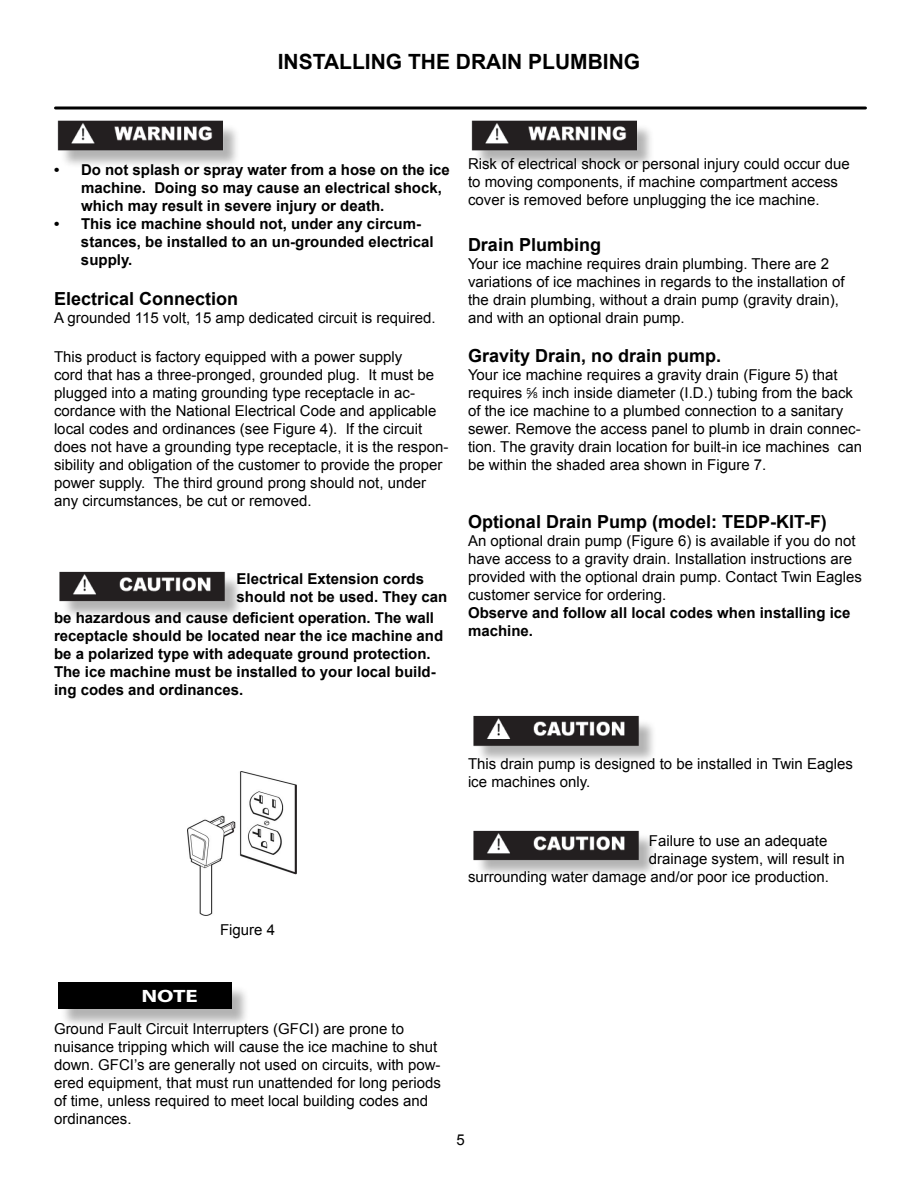
<style>
.page{position:relative;width:918px;height:1188px;background:#fff}
.page>*{position:absolute;margin:0;border:0;box-sizing:border-box;transform-origin:0 0}
.t1{font:700 21px "Arial";color:#000}
.t2{font:700 18px "Arial";color:#000}
.t3{font:700 18px "Myriad Pro";color:#fff;scale:1.28 1}
.t4{font:15px/18px "Arial";color:#000}
.t5{font:700 15px/18px "Arial";color:#000}
.s1{font-size:8.25px}
</style>
<div class="page">
<svg style="left:56px;top:106px;width:810px;height:4px;background:#3f3f3f"></svg>
<img style="left:188px;top:771px;width:109px;height:144px">
<div style="left:476px;top:833px;width:181px;height:46px;background:#000;opacity:.3"></div>
<img style="left:473px;top:830px;width:169px;height:38px">
<div style="left:476px;top:719px;width:181px;height:45px;background:#000;opacity:.3"></div>
<img style="left:473px;top:715px;width:169px;height:38px">
<div style="left:62px;top:575px;width:181px;height:45px;background:#000;opacity:.3"></div>
<img style="left:59px;top:571px;width:169px;height:38px">
<div style="left:474px;top:123px;width:181px;height:46px;background:#000;opacity:.3"></div>
<img style="left:471px;top:120px;width:168px;height:36px">
<div style="left:60px;top:123px;width:181px;height:46px;background:#000;opacity:.3"></div>
<img style="left:57px;top:120px;width:168px;height:36px">
<div style="left:61px;top:985px;width:189px;height:43px;background:#000;opacity:.3"></div>
<div style="left:58px;top:983px;width:173px;height:26px;background:#000"></div>
<h1 class="t1" style="left:278px;top:48px;width:364px">INSTALLING THE DRAIN PLUMBING</h1>
<p class="t5" style="left:81px;top:161px;width:370px;text-indent:-27px">• Do not splash or spray water from a hose on the ice machine. Doing so may cause an electrical shock, which may result in severe injury or death.</p>
<p class="t5" style="left:81px;top:215px;width:354px;text-indent:-27px">• This ice machine should not, under any circum&shy;stances, be installed to an un-grounded electrical supply.</p>
<p class="t2" style="left:54px;top:286px;width:186px">Electrical Connection</p>
<p class="t4" style="left:54px;top:309px;width:383px">A grounded 115 volt, 15 amp dedicated circuit is required.</p>
<p class="t4" style="left:54px;top:348px;width:396px">This product is factory equipped with a power supply<br>cord that has a three-pronged, grounded plug. It must be plugged into a mating grounding type receptacle in ac&shy;cordance with the National Electrical Code and applicable local codes and ordinances (see Figure 4). If the circuit does not have a grounding type receptacle, it is the respon&shy;sibility and obligation of the customer to provide the proper power supply. The third ground prong should not, under any circumstances, be cut or removed.</p>
<p class="t5" style="left:237px;top:571px;width:212px">Electrical Extension cords should not be used. They can</p>
<p class="t5" style="left:54px;top:609px;width:391px">be hazardous and cause deficient operation. The wall receptacle should be located near the ice machine and be a polarized type with adequate ground protection.<br>The ice machine must be installed to your local build&shy;ing codes and ordinances.</p>
<p class="t4" style="left:468px;top:154px;width:383px">Risk of electrical shock or personal injury could occur due to moving components, if machine compartment access cover is removed before unplugging the ice machine.</p>
<p class="t2" style="left:468px;top:232px;width:135px">Drain Plumbing</p>
<p class="t4" style="left:468px;top:255px;width:378px">Your ice machine requires drain plumbing. There are 2 variations of ice machines in regards to the installation of the drain plumbing, without a drain pump (gravity drain), and with an optional drain pump.</p>
<p class="t2" style="left:468px;top:344px;width:255px">Gravity Drain, no drain pump.</p>
<p class="t4" style="left:468px;top:366px;width:396px">Your ice machine requires a gravity drain (Figure 5) that requires <sup>5</sup>⁄<span class="s1">8</span> inch inside diameter (I.D.) tubing from the back of the ice machine to a plumbed connection to a sanitary sewer. Remove the access panel to plumb in drain connec&shy;tion. The gravity drain location for built-in ice machines can be within the shaded area shown in Figure 7.</p>
<p class="t2" style="left:468px;top:510px;width:360px">Optional Drain Pump (model: TEDP-KIT-F)</p>
<p class="t4" style="left:468px;top:532px;width:396px">An optional drain pump (Figure 6) is available if you do not have access to a gravity drain. Installation instructions are provided with the optional drain pump. Contact Twin Eagles customer service for ordering.</p>
<p class="t5" style="left:468px;top:604px;width:384px">Observe and follow all local codes when installing ice machine.</p>
<p class="t3" style="left:141px;top:984px;width:46px">NOTE</p>
<p class="t4" style="left:220px;top:920px;width:57px">Figure 4</p>
<p class="t4" style="left:54px;top:1020px;width:388px">Ground Fault Circuit Interrupters (GFCI) are prone to nuisance tripping which will cause the ice machine to shut down. GFCI’s are generally not used on circuits, with pow&shy;ered equipment, that must run unattended for long periods of time, unless required to meet local building codes and ordinances.</p>
<p class="t4" style="left:468px;top:755px;width:386px">This drain pump is designed to be installed in Twin Eagles ice machines only.</p>
<p class="t4" style="left:649px;top:832px;width:180px">Failure to use an adequate</p>
<p class="t4" style="left:649px;top:850px;width:197px">drainage system, will result in</p>
<p class="t4" style="left:468px;top:868px;width:363px">surrounding water damage and/or poor ice production.</p>
<p class="t4" style="left:456px;top:1131px;width:10px">5</p>
</div>
